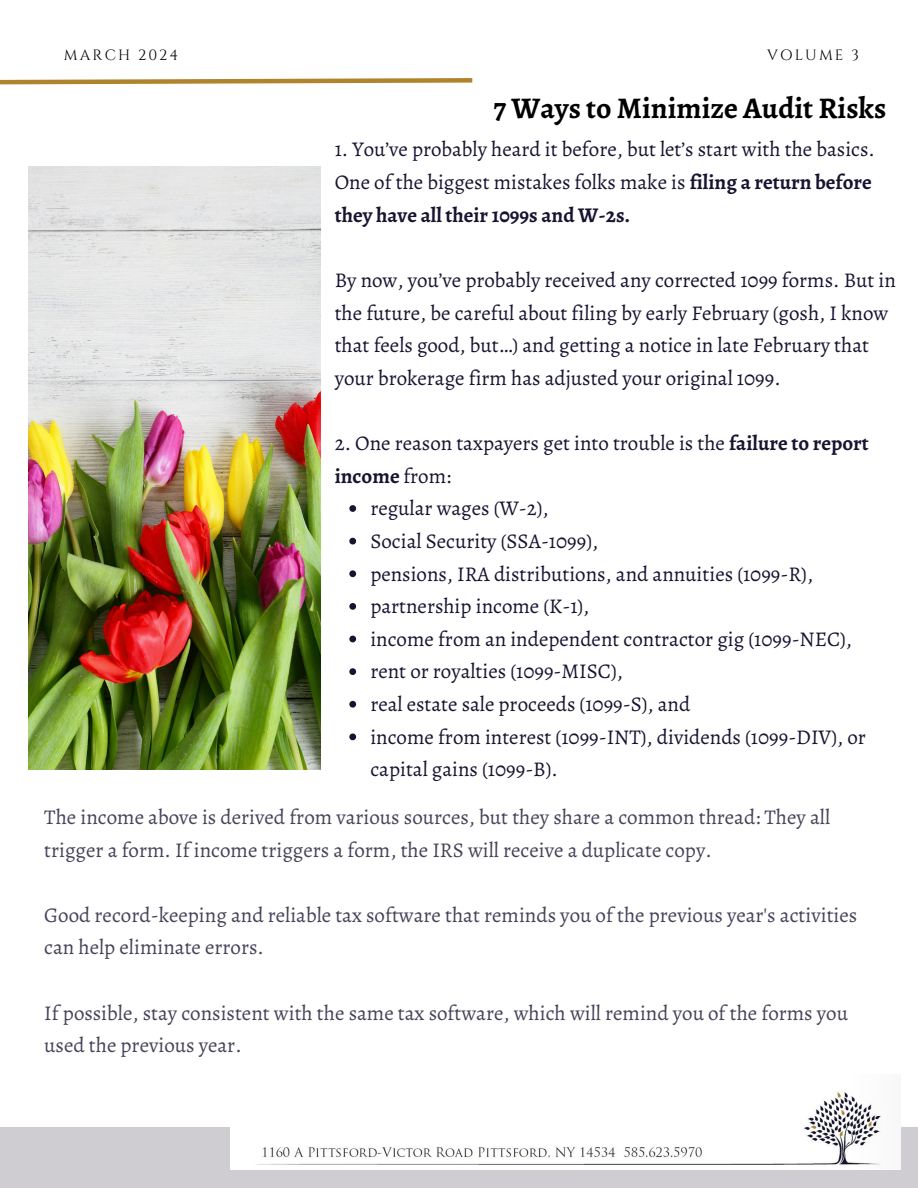
<style>
.page{position:relative;width:918px;height:1188px;background:#fff}
.page>*{position:absolute;margin:0;border:0;box-sizing:border-box;transform-origin:0 0}
.t1{font:700 30px "Alegreya";color:#000}
.t2{font:21px/32.7px "Alegreya";color:#171430}
.t3{font:21px/32.7px "Alegreya";color:#454359}
.t4{font:700 21px "Alegreya";color:#171430}
.t5{font:14.85px "Cinzel";letter-spacing:.14em;color:#000}
.s1{font-weight:700}
.s2{font-weight:400}
</style>
<div class="page">
<img style="left:29px;top:166px;width:291px;height:603px">
<div style="left:0;top:1127px;width:918px;height:61px;background:#d0cdd2"></div>
<svg style="left:0;top:78px;width:473px;height:7px"></svg>
<svg style="left:349px;top:505px;width:7px;height:7px"></svg>
<svg style="left:349px;top:538px;width:7px;height:7px"></svg>
<svg style="left:349px;top:570px;width:7px;height:7px"></svg>
<svg style="left:349px;top:603px;width:7px;height:7px"></svg>
<svg style="left:349px;top:636px;width:7px;height:6px"></svg>
<svg style="left:349px;top:668px;width:7px;height:7px"></svg>
<svg style="left:349px;top:701px;width:7px;height:7px"></svg>
<svg style="left:349px;top:734px;width:7px;height:6px"></svg>
<img style="left:231px;top:1092px;width:669px;height:78px">
<p class="t5" style="left:64px;top:46px;width:116px">MARCH 2024</p>
<p class="t5" style="left:767px;top:46px;width:93px">VOLUME 3</p>
<h1 class="t1" style="left:494px;top:88px;width:394px">7 Ways to Minimize Audit Risks</h1>
<p class="t2" style="left:335px;top:133px;width:542px">1. You’ve probably heard it before, but let’s start with the basics.<br>One of the biggest mistakes folks make is <span class="s1">filing a return before they have all their 1099s and W-2s.</span></p>
<p class="t2" style="left:335px;top:263px;width:563px">By now, you’ve probably received any corrected 1099 forms. But in the future, be careful about filing by early February (gosh, I know that feels good, but…) and getting a notice in late February that your brokerage firm has adjusted your original 1099.</p>
<p class="t2" style="left:335px;top:427px;width:536px">2. One reason taxpayers get into trouble is the <span class="s1">failure to report</span></p>
<p class="t4" style="left:335px;top:461px;width:118px">income <span class="s2">from:</span></p>
<p class="t2" style="left:370px;top:492px;width:180px">regular wages (W-2),</p>
<p class="t2" style="left:370px;top:524px;width:229px">Social Security (SSA-1099),</p>
<p class="t2" style="left:370px;top:557px;width:444px">pensions, IRA distributions, and annuities (1099-R),</p>
<p class="t2" style="left:370px;top:590px;width:221px">partnership income (K-1),</p>
<p class="t2" style="left:370px;top:622px;width:483px">income from an independent contractor gig (1099-NEC),</p>
<p class="t2" style="left:370px;top:655px;width:254px">rent or royalties (1099-MISC),</p>
<p class="t2" style="left:370px;top:688px;width:322px">real estate sale proceeds (1099-S), and</p>
<p class="t2" style="left:370px;top:720px;width:497px">income from interest (1099-INT), dividends (1099-DIV), or</p>
<p class="t2" style="left:370px;top:753px;width:189px">capital gains (1099-B).</p>
<p class="t3" style="left:44px;top:801px;width:787px">The income above is derived from various sources, but they share a common thread: They all trigger a form. If income triggers a form, the IRS will receive a duplicate copy.</p>
<p class="t3" style="left:44px;top:898px;width:815px">Good record-keeping and reliable tax software that reminds you of the previous year's activities can help eliminate errors.</p>
<p class="t3" style="left:44px;top:996px;width:805px">If possible, stay consistent with the same tax software, which will remind you of the forms you used the previous year.</p>
</div>
